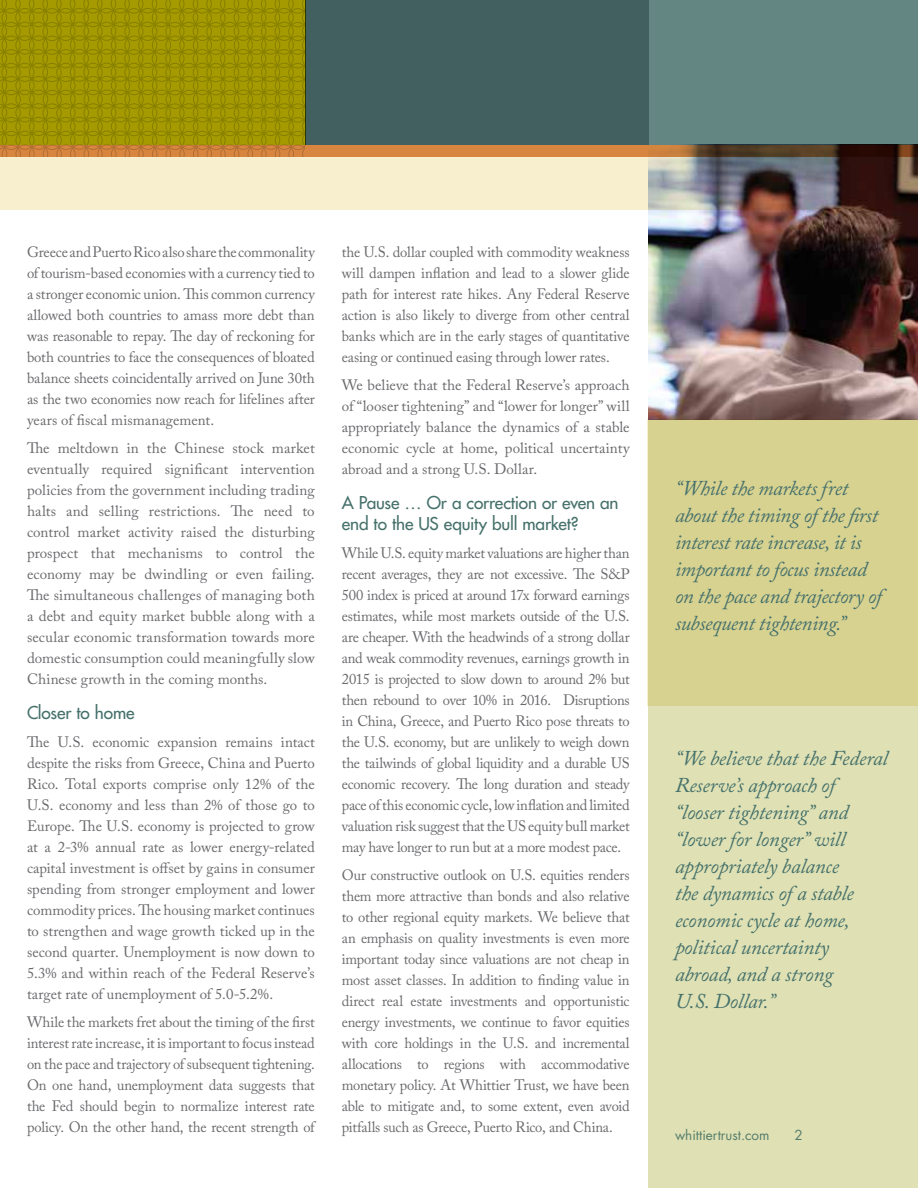
<style>
.page{position:relative;width:918px;height:1188px;background:#fff}
.page>*{position:absolute;margin:0;border:0;box-sizing:border-box;transform-origin:0 0}
.t1{font:italic 21px/27px "Adobe Caslon Pro";letter-spacing:-.01em;color:#46716b}
.t2{font:17.25px/21.6px "Futura";letter-spacing:-.01em;color:#46716b}
.t3{font:15px/21px "Adobe Caslon Pro";letter-spacing:-.01em;color:#696a6d;text-align:justify}
.t4{font:13.5px "Futura";color:#557d6c}
</style>
<div class="page">
<div style="left:648px;top:157px;width:270px;height:1031px;background:#dfe1b4"></div>
<img style="left:648px;top:210px;width:270px;height:209px">
<svg style="left:306px;top:0;width:612px;height:145px;background:#51706f"></svg>
<svg style="left:305px;top:145px;width:613px;height:12px;background:#a16531"></svg>
<svg style="left:0;top:0;width:305px;height:157px;background:#a09004"></svg>
<svg style="left:0;top:157px;width:918px;height:53px;background:#cec5ae"></svg>
<div style="left:647px;top:419px;width:271px;height:287px;background:#d8d291"></div>
<p class="t3" style="left:27px;top:242px;width:289px">Greece and Puerto Rico also share the commonality of tourism-based economies with a currency tied to a stronger economic union. This common currency allowed both countries to amass more debt than was reasonable to repay. The day of reckoning for both countries to face the consequences of bloated balance sheets coincidentally arrived on June 30th as the two economies now reach for lifelines after years of fiscal mismanagement.</p>
<p class="t3" style="left:27px;top:437px;width:289px">The meltdown in the Chinese stock market eventually required significant intervention policies from the government including trading halts and selling restrictions. The need to control market activity raised the disturbing prospect that mechanisms to control the economy may be dwindling or even failing.<br>The simultaneous challenges of managing both a debt and equity market bubble along with a secular economic transformation towards more domestic consumption could meaningfully slow Chinese growth in the coming months.</p>
<p class="t2" style="left:27px;top:702px;width:109px">Closer to home</p>
<p class="t3" style="left:27px;top:731px;width:289px">The U.S. economic expansion remains intact despite the risks from Greece, China and Puerto Rico. Total exports comprise only 12% of the U.S. economy and less than 2% of those go to Europe. The U.S. economy is projected to grow at a 2-3% annual rate as lower energy-related capital investment is offset by gains in consumer spending from stronger employment and lower commodity prices. The housing market continues to strengthen and wage growth ticked up in the second quarter. Unemployment is now down to 5.3% and within reach of the Federal Reserve’s target rate of unemployment of 5.0-5.2%.</p>
<p class="t3" style="left:27px;top:1011px;width:289px">While the markets fret about the timing of the first interest rate increase, it is important to focus instead on the pace and trajectory of subsequent tightening.<br>On one hand, unemployment data suggests that the Fed should begin to normalize interest rate policy. On the other hand, the recent strength of</p>
<p class="t3" style="left:342px;top:242px;width:289px">the U.S. dollar coupled with commodity weakness will dampen inflation and lead to a slower glide path for interest rate hikes. Any Federal Reserve action is also likely to diverge from other central banks which are in the early stages of quantitative easing or continued easing through lower rates.</p>
<p class="t3" style="left:342px;top:374px;width:289px">We believe that the Federal Reserve’s approach of “looser tightening” and “lower for longer” will appropriately balance the dynamics of a stable economic cycle at home, political uncertainty abroad and a strong U.S. Dollar.</p>
<p class="t2" style="left:342px;top:491px;width:278px">A Pause … Or a correction or even an end to the US equity bull market?</p>
<p class="t3" style="left:342px;top:542px;width:289px">While U.S. equity market valuations are higher than recent averages, they are not excessive. The S&amp;P 500 index is priced at around 17x forward earnings estimates, while most markets outside of the U.S. are cheaper. With the headwinds of a strong dollar and weak commodity revenues, earnings growth in 2015 is projected to slow down to around 2% but then rebound to over 10% in 2016. Disruptions in China, Greece, and Puerto Rico pose threats to the U.S. economy, but are unlikely to weigh down the tailwinds of global liquidity and a durable US economic recovery. The long duration and steady pace of this economic cycle, low inflation and limited valuation risk suggest that the US equity bull market may have longer to run but at a more modest pace.</p>
<p class="t3" style="left:342px;top:864px;width:289px">Our constructive outlook on U.S. equities renders them more attractive than bonds and also relative to other regional equity markets. We believe that an emphasis on quality investments is even more important today since valuations are not cheap in most asset classes. In addition to finding value in direct real estate investments and opportunistic energy investments, we continue to favor equities with core holdings in the U.S. and incremental allocations to regions with accommodative monetary policy. At Whittier Trust, we have been able to mitigate and, to some extent, even avoid pitfalls such as Greece, Puerto Rico, and China.</p>
<h1 class="t1" style="left:675px;top:474px;width:208px">“While the markets fret about the timing of the first interest rate increase, it is important to focus instead on the pace and trajectory of subsequent tightening.”</h1>
<h1 class="t1" style="left:675px;top:744px;width:214px">“We believe that the Federal<br>Reserve’s approach of “looser tightening” and “lower for longer” will appropriately balance<br>the dynamics of a stable economic cycle at home, political uncertainty abroad, and a strong<br>U.S. Dollar.”</h1>
<p class="t4" style="left:675px;top:1126px;width:96px">whittiertrust.com</p>
<p class="t4" style="left:795px;top:1126px;width:10px">2</p>
</div>
